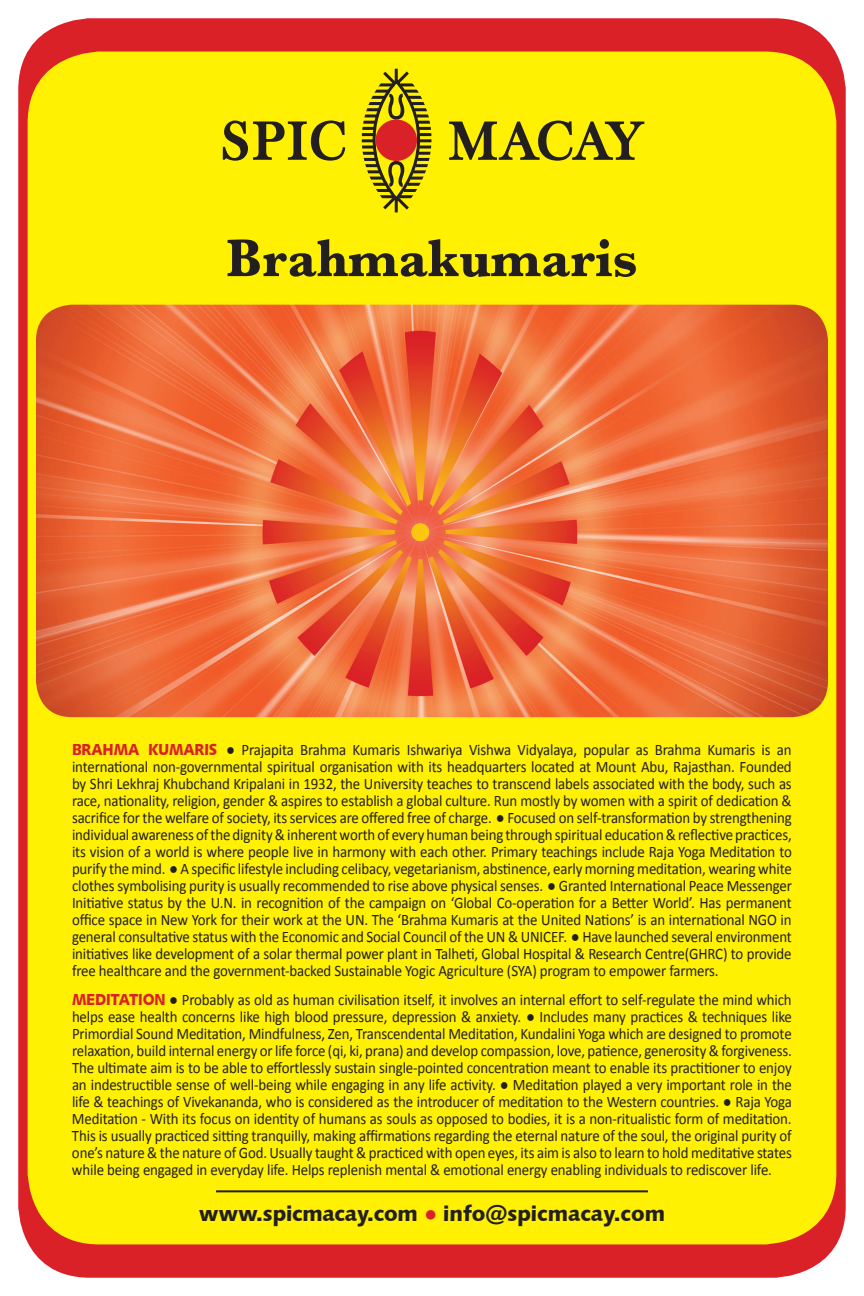
<style>
.page{position:relative;width:864px;height:1296px;background:#fff}
.page>*{position:absolute;margin:0;border:0;box-sizing:border-box;transform-origin:0 0}
.t1{font:700 55px "Baskerville MT Std";color:#231f20;scale:.95 1}
.t2{font:54.7px "Bask Old Face";letter-spacing:.035em;color:#231f20}
.t3{font:22px "Humanist 531 BT Black A";color:#231f20}
.t4{font:16px/17px "Calibri";letter-spacing:-.01em;color:#231f20;text-align:justify;scale:.93 1}
.s1{font-family:"Humanist 531 BT Black A";color:#da2128}
.s2{font-family:"Arial";font-weight:700}
.s3{font-family:"Arial";font-weight:700;color:#da2128}
</style>
<div class="page">
<div style="left:18px;top:18px;width:828px;height:1260px;background:#da2128;border-radius:72px"></div>
<div style="left:28px;top:52px;width:808px;height:1192px;background:#fff101;border-radius:72px"></div>
<img style="left:36px;top:305px;width:792px;height:412px">
<svg style="left:361px;top:68px;width:71px;height:145px"></svg>
<svg style="left:222px;top:120px;width:124px;height:41px"></svg>
<svg style="left:449px;top:120px;width:196px;height:41px"></svg>
<hr style="left:216px;top:1190px;width:432px;height:2px;background:#231f20">
<p class="t2" style="left:221px;top:108px;width:126px">SPIC</p>
<p class="t2" style="left:449px;top:108px;width:196px">MACAY</p>
<p class="t1" style="left:226px;top:227px;width:435px">Brahmakumaris</p>
<p class="t4" style="left:72px;top:740px;width:776px"><span class="s1">BRAHMA KUMARIS</span> <span class="s2">●</span> Prajapita Brahma Kumaris Ishwariya Vishwa Vidyalaya, popular as Brahma Kumaris is an international non-governmental spiritual organisation with its headquarters located at Mount Abu, Rajasthan. Founded by Shri Lekhraj Khubchand Kripalani in 1932, the University teaches to transcend labels associated with the body, such as race, nationality, religion, gender &amp; aspires to establish a global culture. Run mostly by women with a spirit of dedication &amp; sacrifice for the welfare of society, its services are offered free of charge. <span class="s2">●</span> Focused on self-transformation by strengthening individual awareness of the dignity &amp; inherent worth of every human being through spiritual education &amp; reflective practices, its vision of a world is where people live in harmony with each other. Primary teachings include Raja Yoga Meditation to purify the mind. <span class="s2">●</span> A specific lifestyle including celibacy, vegetarianism, abstinence, early morning meditation, wearing white clothes symbolising purity is usually recommended to rise above physical senses. <span class="s2">●</span> Granted International Peace Messenger Initiative status by the U.N. in recognition of the campaign on ‘Global Co-operation for a Better World’. Has permanent office space in New York for their work at the UN. The ‘Brahma Kumaris at the United Nations’ is an international NGO in general consultative status with the Economic and Social Council of the UN &amp; UNICEF. <span class="s2">●</span> Have launched several environment initiatives like development of a solar thermal power plant in Talheti, Global Hospital &amp; Research Centre(GHRC) to provide free healthcare and the government-backed Sustainable Yogic Agriculture (SYA) program to empower farmers.</p>
<p class="t4" style="left:72px;top:991px;width:776px"><span class="s1">MEDITATION</span> <span class="s2">●</span> Probably as old as human civilisation itself, it involves an internal effort to self-regulate the mind which helps ease health concerns like high blood pressure, depression &amp; anxiety. <span class="s2">●</span> Includes many practices &amp; techniques like Primordial Sound Meditation, Mindfulness, Zen, Transcendental Meditation, Kundalini Yoga which are designed to promote relaxation, build internal energy or life force (qi, ki, prana) and develop compassion, love, patience, generosity &amp; forgiveness.<br>The ultimate aim is to be able to effortlessly sustain single-pointed concentration meant to enable its practitioner to enjoy an indestructible sense of well-being while engaging in any life activity. <span class="s2">●</span> Meditation played a very important role in the life &amp; teachings of Vivekananda, who is considered as the introducer of meditation to the Western countries. <span class="s2">●</span> Raja Yoga Meditation - With its focus on identity of humans as souls as opposed to bodies, it is a non-ritualistic form of meditation.<br>This is usually practiced sitting tranquilly, making affirmations regarding the eternal nature of the soul, the original purity of one’s nature &amp; the nature of God. Usually taught &amp; practiced with open eyes, its aim is also to learn to hold meditative states while being engaged in everyday life. Helps replenish mental &amp; emotional energy enabling individuals to rediscover life.</p>
<p class="t3" style="left:199px;top:1199px;width:468px">www.spicmacay.com <span class="s3">●</span> info@spicmacay.com</p>
</div>
